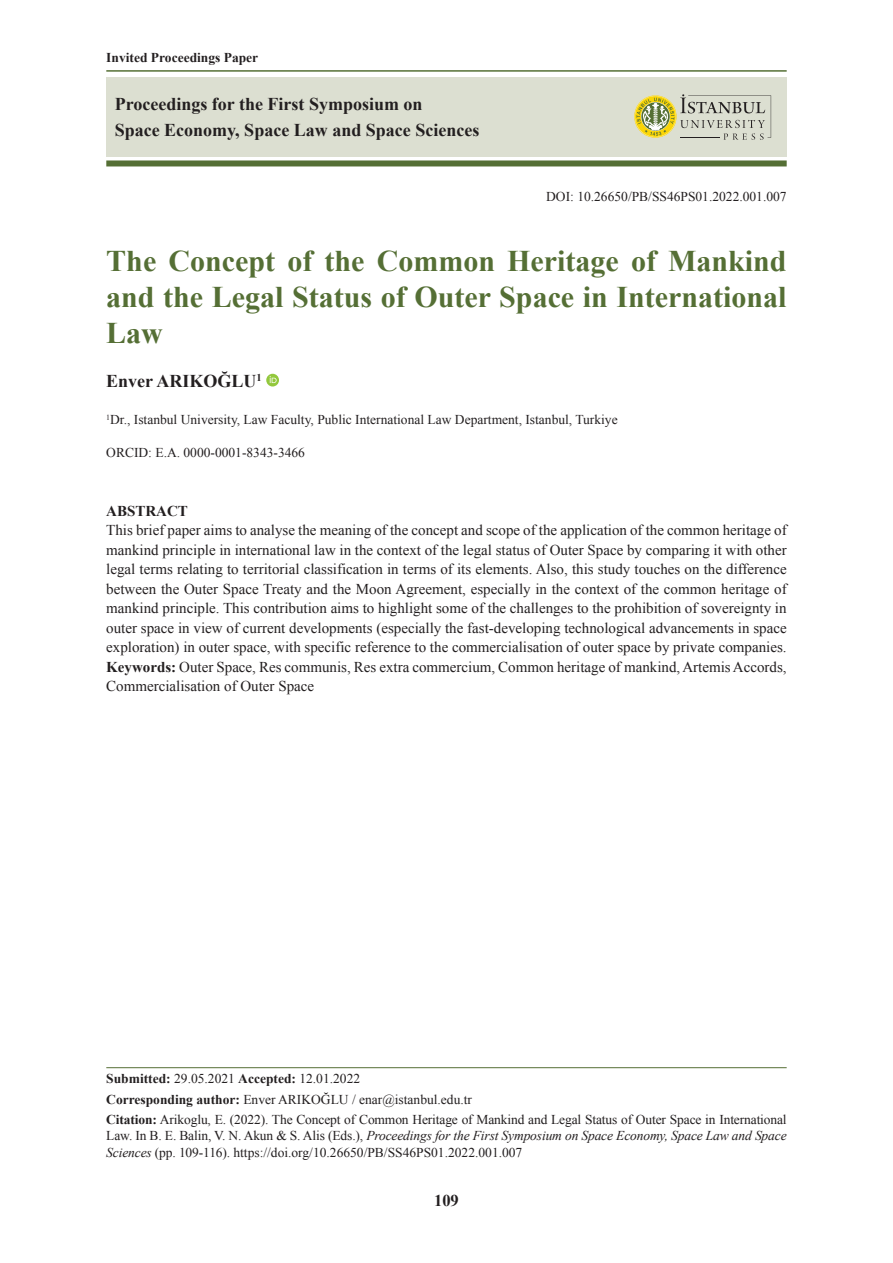
<style>
.page{position:relative;width:893px;height:1263px;background:#fff}
.page>*{position:absolute;margin:0;border:0;box-sizing:border-box;transform-origin:0 0}
.t1{font:700 30px/36px "Times New Roman";color:#556f35;text-align:justify}
.t2{font:700 18px/25.5px "Times New Roman";color:#231f20}
.t3{font:700 16.5px "Times New Roman";color:#231f20}
.t4{font:15px/19.5px "Times New Roman";color:#231f20;text-align:justify}
.t5{font:700 15px "Times New Roman";color:#231f20}
.t6{font:13.5px/20.5px "Times New Roman";color:#231f20}
.t7{font:700 13.5px "Times New Roman";color:#231f20}
.s1{font-weight:700}
.s2{font-style:italic}
</style>
<div class="page">
<div style="left:106px;top:77px;width:681px;height:80px;background:#dcdfd1"></div>
<div style="left:106px;top:160px;width:681px;height:6px;background:#556f35"></div>
<svg style="left:634px;top:94px;width:137px;height:46px"></svg>
<hr style="left:106px;top:70px;width:681px;height:2px;background:#556f35">
<hr style="left:106px;top:1067px;width:681px;height:1px;background:#556f35">
<svg style="left:266px;top:374px;width:13px;height:12px"></svg>
<svg style="left:270px;top:376px;width:7px;height:7px"></svg>
<p class="t7" style="left:106px;top:48px;width:153px">Invited Proceedings Paper</p>
<p class="t2" style="left:115px;top:91px;width:366px">Proceedings for the First Symposium on<br>Space Economy, Space Law and Space Sciences</p>
<p class="t6" style="left:546px;top:186px;width:242px">DOI: 10.26650/PB/SS46PS01.2022.001.007</p>
<h1 class="t1" style="left:106px;top:242px;width:682px">The Concept of the Common Heritage of Mankind and the Legal Status of Outer Space in International Law</h1>
<p class="t2" style="left:106px;top:367px;width:157px">Enver ARIKOĞLU<sup>1</sup></p>
<p class="t6" style="left:106px;top:409px;width:513px"><sup>1</sup>Dr., Istanbul University, Law Faculty, Public International Law Department, Istanbul, Turkiye</p>
<p class="t6" style="left:106px;top:442px;width:200px">ORCID: E.A. 0000-0001-8343-3466</p>
<p class="t5" style="left:106px;top:500px;width:83px">ABSTRACT</p>
<p class="t4" style="left:106px;top:520px;width:682px">This brief paper aims to analyse the meaning of the concept and scope of the application of the common heritage of mankind principle in international law in the context of the legal status of Outer Space by comparing it with other legal terms relating to territorial classification in terms of its elements. Also, this study touches on the difference between the Outer Space Treaty and the Moon Agreement, especially in the context of the common heritage of mankind principle. This contribution aims to highlight some of the challenges to the prohibition of sovereignty in outer space in view of current developments (especially the fast-developing technological advancements in space exploration) in outer space, with specific reference to the commercialisation of outer space by private companies.<br><span class="s1">Keywords:</span> Outer Space, Res communis, Res extra commercium, Common heritage of mankind, Artemis Accords, Commercialisation of Outer Space</p>
<p class="t6" style="left:106px;top:1068px;width:682px"><span class="s1">Submitted:</span> 29.05.2021 <span class="s1">Accepted:</span> 12.01.2022<br><span class="s1">Corresponding author:</span> Enver ARIKOĞLU / enar@istanbul.edu.tr<br><span class="s1">Citation:</span> Arikoglu, E. (2022). The Concept of Common Heritage of Mankind and Legal Status of Outer Space in International</p>
<p class="t6" style="left:106px;top:1128px;width:682px;line-height:16.2px">Law. In B. E. Balin, V. N. Akun &amp; S. Alis (Eds.), <span class="s2">Proceedings for the First Symposium on Space Economy, Space Law and Space<br>Sciences</span> (pp. 109-116). https://doi.org/10.26650/PB/SS46PS01.2022.001.007</p>
<p class="t3" style="left:434px;top:1189px;width:26px">109</p>
</div>
